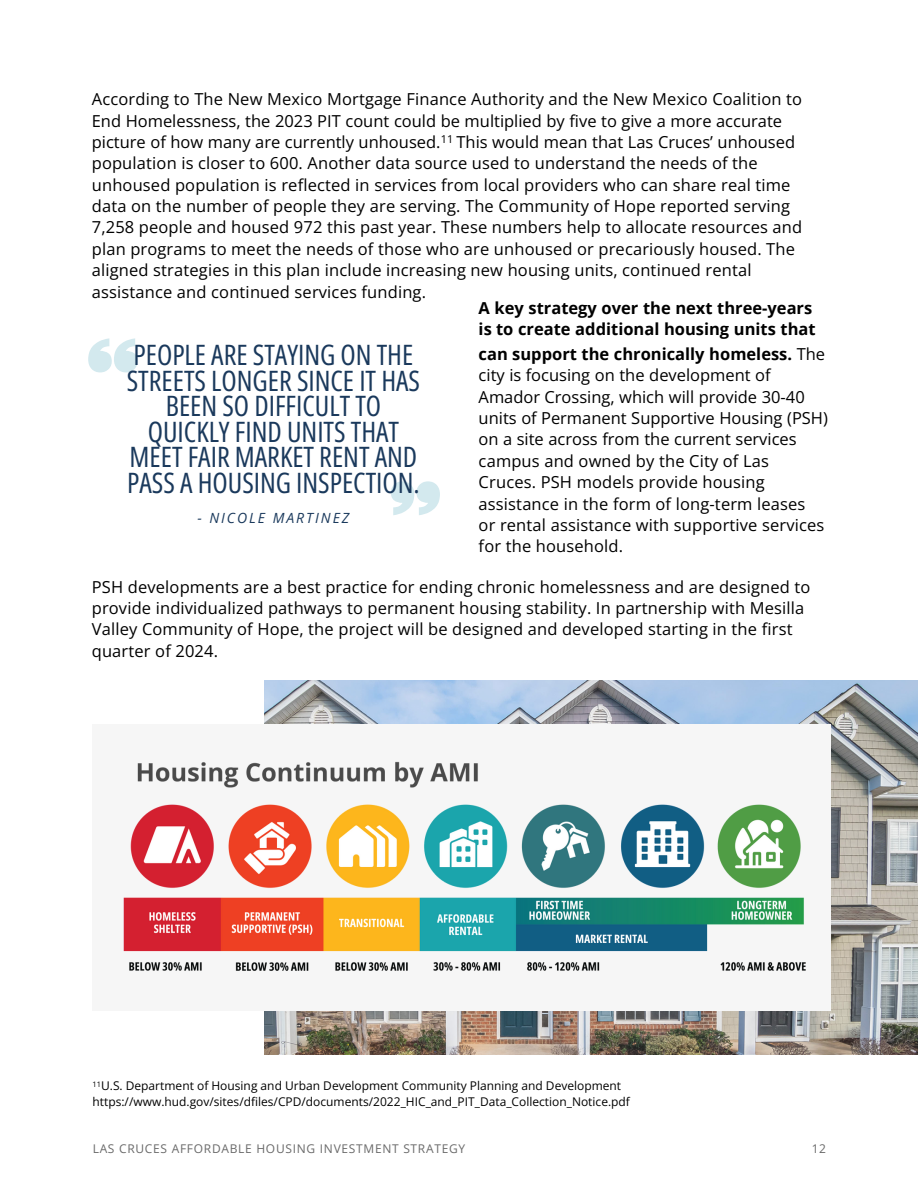
<style>
.page{position:relative;width:918px;height:1188px;background:#fff}
.page>*{position:absolute;margin:0;border:0;box-sizing:border-box;transform-origin:0 0}
.t1{font:28.05px/25.5px "Open Sans Condensed";color:#1a395c;text-align:center}
.t2{font:16.5px/21.3px "Open Sans";letter-spacing:.01em;color:#000}
.t3{font:700 16.5px/21.3px "Open Sans";color:#000}
.t4{font:italic 14.1px "Open Sans";letter-spacing:.14em;color:#1a395c}
.t5{font:12px/15.8px "Open Sans";color:#000}
.t6{font:12px "Open Sans";letter-spacing:.06em;color:#696969}
.s1{font-weight:700}
</style>
<div class="page">
<svg style="left:88px;top:338px;width:49px;height:34px"></svg>
<svg style="left:391px;top:481px;width:49px;height:34px"></svg>
<img style="left:264px;top:681px;width:654px;height:373px">
<div style="left:93px;top:724px;width:738px;height:287px;background:#f6f6f6"></div>
<img style="left:123px;top:761px;width:683px;height:210px">
<p class="t2" style="left:92px;top:88px;width:712px">According to The New Mexico Mortgage Finance Authority and the New Mexico Coalition to End Homelessness, the 2023 PIT count could be multiplied by five to give a more accurate picture of how many are currently unhoused.<sup>11</sup> This would mean that Las Cruces’ unhoused population is closer to 600. Another data source used to understand the needs of the unhoused population is reflected in services from local providers who can share real time data on the number of people they are serving. The Community of Hope reported serving 7,258 people and housed 972 this past year. These numbers help to allocate resources and plan programs to meet the needs of those who are unhoused or precariously housed. The aligned strategies in this plan include increasing new housing units, continued rental assistance and continued services funding.</p>
<p class="t3" style="left:479px;top:297px;width:339px">A key strategy over the next three-years is to create additional housing units that</p>
<p class="t2" style="left:479px;top:343px;width:351px"><span class="s1">can support the chronically homeless.</span> The city is focusing on the development of Amador Crossing, which will provide 30-40 units of Permanent Supportive Housing (PSH) on a site across from the current services campus and owned by the City of Las Cruces. PSH models provide housing assistance in the form of long-term leases<br>or rental assistance with supportive services for the household.</p>
<p class="t2" style="left:92px;top:576px;width:720px">PSH developments are a best practice for ending chronic homelessness and are designed to provide individualized pathways to permanent housing stability. In partnership with Mesilla Valley Community of Hope, the project will be designed and developed starting in the first quarter of 2024.</p>
<p class="t1" style="left:127px;top:342px;width:295px">PEOPLE ARE STAYING ON THE<br>STREETS LONGER SINCE IT HAS<br>BEEN SO DIFFICULT TO<br>QUICKLY FIND UNITS THAT<br>MEET FAIR MARKET RENT AND<br>PASS A HOUSING INSPECTION.</p>
<p class="t4" style="left:197px;top:508px;width:153px">- NICOLE MARTINEZ</p>
<p class="t5" style="left:93px;top:1078px;width:539px"><sup>11</sup>U.S. Department of Housing and Urban Development Community Planning and Development https://www.hud.gov/sites/dfiles/CPD/documents/2022_HIC_and_PIT_Data_Collection_Notice.pdf</p>
<p class="t6" style="left:93px;top:1141px;width:374px">LAS CRUCES AFFORDABLE HOUSING INVESTMENT STRATEGY</p>
<p class="t6" style="left:812px;top:1141px;width:16px">12</p>
</div>
